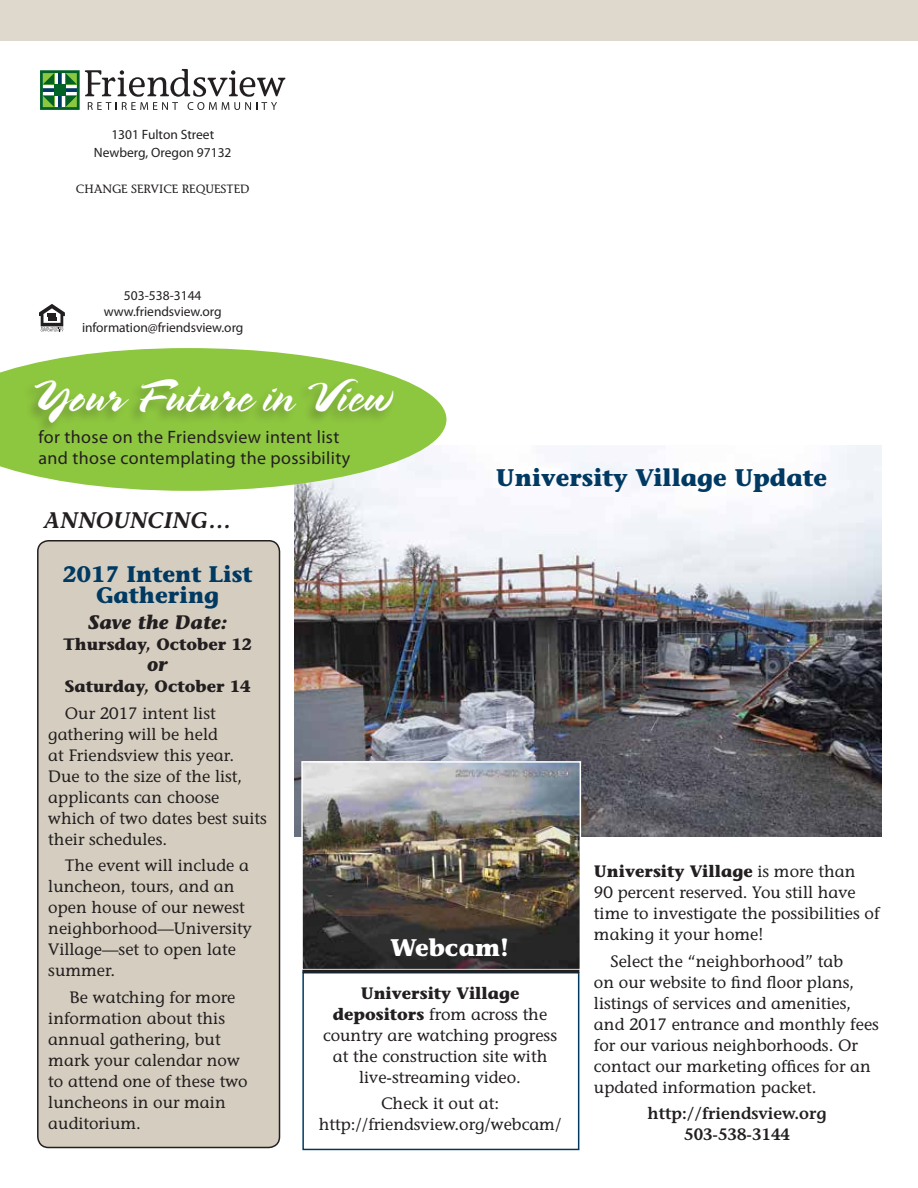
<style>
.page{position:relative;width:918px;height:1188px;background:#fff}
.page>*{position:absolute;margin:0;border:0;box-sizing:border-box;transform-origin:0 0}
.t1{font:48px "Spring LP Std";color:#fff}
.t2{font:700 24px "Stone Informal";color:#003a63}
.t3{font:700 24px "Stone Informal";color:#fff}
.t4{font:700 22.5px/21px "Stone Informal";color:#003a63;text-align:center}
.t5{font:italic 600 22.5px "Stone Informal";color:#231f20}
.t6{font:italic 700 19.5px "Stone Informal";color:#231f20}
.t7{font:18px/21px "Myriad Pro";letter-spacing:.02em;color:#231f20}
.t8{font:16.5px/21px "Stone Informal";color:#231f20}
.t9{font:700 16.5px "Stone Informal";color:#231f20}
.t10{font:600 16.5px/21px "Stone Informal";color:#231f20;text-align:center}
.t11{font:13.5px/16.2px "Myriad Pro";letter-spacing:-.005em;color:#231f20;text-align:center}
.t12{font:12px "Stone Informal";color:#231f20}
.s1{font-weight:700}
</style>
<div class="page">
<div style="left:302px;top:972px;width:277px;height:178px;border:2px solid #003a63"></div>
<div style="left:38px;top:541px;width:242px;height:607px;background:#d5cec0;border-radius:11px"></div>
<div style="left:37px;top:540px;width:243px;height:608px;border:2px solid #231f20;border-radius:11px"></div>
<img style="left:295px;top:446px;width:586px;height:391px">
<svg style="left:39px;top:304px;width:26px;height:28px"></svg>
<svg style="left:40px;top:69px;width:245px;height:41px"></svg>
<svg style="left:0;top:348px;width:446px;height:143px;fill:#8dc63f"></svg>
<div style="left:22px;top:377px;width:374px;height:59px;background:#231f20;opacity:.25"></div>
<div style="left:0;top:0;width:918px;height:40px;background:#ded8cd"></div>
<img style="left:304px;top:764px;width:274px;height:203px">
<div style="left:301px;top:761px;width:280px;height:209px;border:2px solid #fff"></div>
<hr style="left:302px;top:970px;width:277px;height:3px;background:#231f20">
<p class="t11" style="left:94px;top:125px;width:139px;line-height:18px">1301 Fulton Street<br>Newberg, Oregon 97132</p>
<p class="t12" style="left:76px;top:182px;width:175px">CHANGE SERVICE REQUESTED</p>
<p class="t11" style="left:82px;top:287px;width:163px">503-538-3144 www.friendsview.org information@friendsview.org</p>
<h1 class="t1" style="left:28px;top:368px;width:366px">Your Future in View</h1>
<p class="t7" style="left:39px;top:426px;width:313px">for those on the Friendsview intent list and those contemplating the possibility</p>
<h3 class="t5" style="left:45px;top:506px;width:188px">ANNOUNCING…</h3>
<h2 class="t2" style="left:496px;top:462px;width:333px">University Village Update</h2>
<h3 class="t4" style="left:63px;top:563px;width:191px">2017 Intent List<br>Gathering</h3>
<p class="t6" style="left:88px;top:611px;width:141px">Save the Date:</p>
<p class="t9" style="left:63px;top:634px;width:191px">Thursday, October 12</p>
<p class="t6" style="left:147px;top:653px;width:22px">or</p>
<p class="t9" style="left:65px;top:676px;width:187px">Saturday, October 14</p>
<p class="t8" style="left:48px;top:703px;width:220px;text-indent:16px">Our 2017 intent list gathering will be held<br>at Friendsview this year.<br>Due to the size of the list, applicants can choose which of two dates best suits their schedules.</p>
<p class="t8" style="left:48px;top:855px;width:205px;text-indent:16px">The event will include a luncheon, tours, and an open house of our newest neighborhood—University<br>Village—set to open late summer.</p>
<p class="t8" style="left:48px;top:986px;width:201px;text-indent:21px">Be watching for more information about this annual gathering, but mark your calendar now to attend one of these two luncheons in our main auditorium.</p>
<h2 class="t3" style="left:390px;top:933px;width:120px">Webcam!</h2>
<p class="t8" style="left:323px;top:982px;width:235px;text-align:center"><span class="s1">University Village depositors</span> from across the country are watching progress at the construction site with live-streaming video.</p>
<p class="t8" style="left:319px;top:1093px;width:244px;text-align:center">Check it out at: http://friendsview.org/webcam/</p>
<p class="t8" style="left:594px;top:861px;width:287px"><span class="s1">University Village</span> is more than<br>90 percent reserved. You still have time to investigate the possibilities of making it your home!</p>
<p class="t8" style="left:594px;top:950px;width:286px;text-indent:16px">Select the “neighborhood” tab<br>on our website to find floor plans, listings of services and amenities, and 2017 entrance and monthly fees for our various neighborhoods. Or contact our marketing offices for an updated information packet.</p>
<p class="t10" style="left:648px;top:1103px;width:180px">http://friendsview.org<br>503-538-3144</p>
</div>
